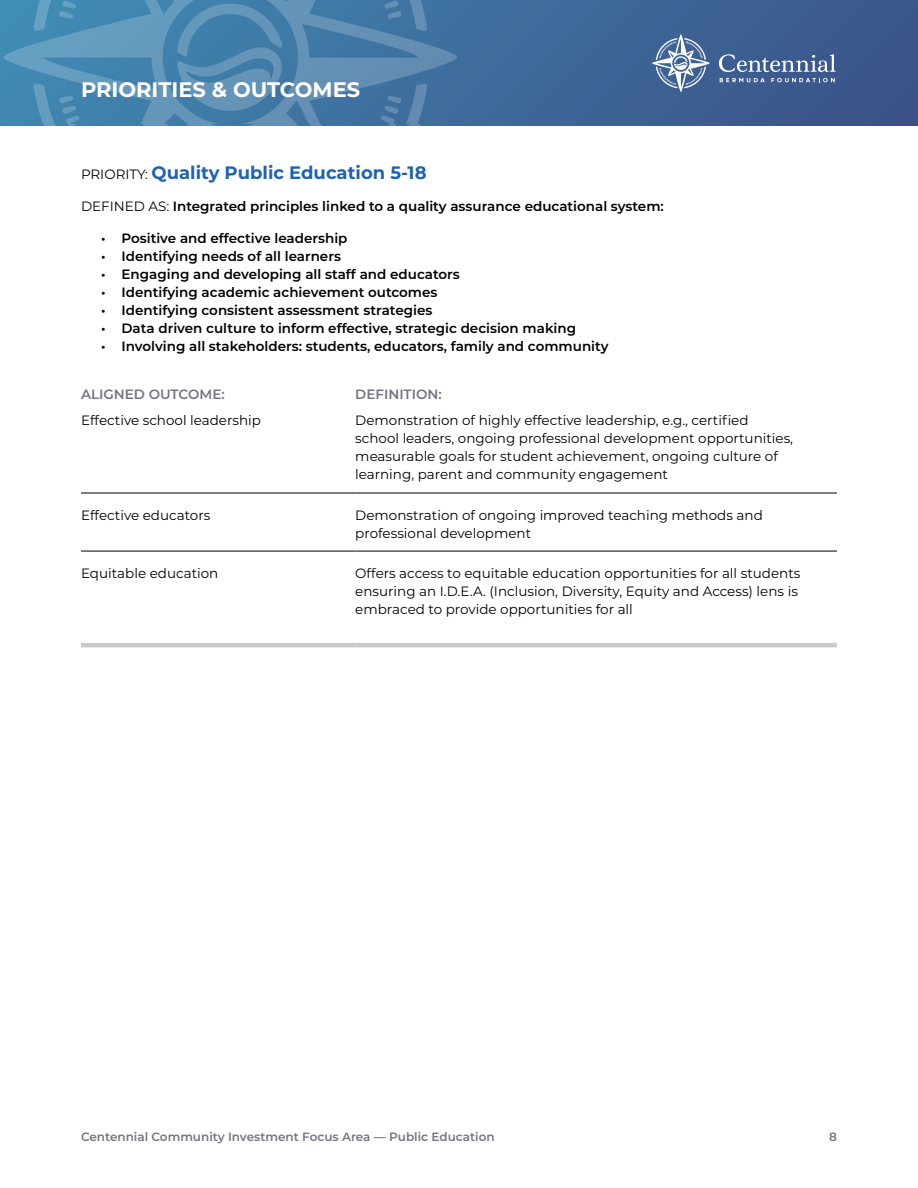
<style>
.page{position:relative;width:918px;height:1188px;background:#fff}
.page>*{position:absolute;margin:0;border:0;box-sizing:border-box;transform-origin:0 0}
.t1{font:700 21px "Montserrat";color:#fff}
.body_text{font:700 18px "Montserrat";color:#1e63af}
.body_text-2{font:13.5px/18px "Montserrat";color:#000}
.body_text-3{font:600 13.5px "Montserrat";color:#000}
.body_text-4{font:600 13.5px "Montserrat";color:#757481}
.t2{font:600 12px "Montserrat";color:#757481}
.s1{font-weight:400;font-size:13.5px;color:#000}
.s2{font-weight:400}
</style>
<div class="page">
<div style="left:0;top:0;width:918px;height:123px;background:linear-gradient(to bottom,#3d6596,#3c5e91)"></div>
<svg style="left:652px;top:34px;width:60px;height:59px;background:#6d88ad"></svg>
<svg style="left:719px;top:54px;width:119px;height:30px;background:#617aa4"></svg>
<svg style="left:4px;top:0;width:453px;height:123px;background:#4983ad"></svg>
<svg style="left:59px;top:0;width:344px;height:126px;background:#4f87af"></svg>
<hr style="left:81px;top:493px;width:274px;height:1px;background:#000">
<hr style="left:355px;top:493px;width:482px;height:1px;background:#000">
<hr style="left:81px;top:643px;width:274px;height:4px;background:#cac8cc">
<hr style="left:355px;top:643px;width:482px;height:4px;background:#cac8cc">
<hr style="left:81px;top:551px;width:274px;height:1px;background:#000">
<hr style="left:355px;top:551px;width:482px;height:1px;background:#000">
<p class="t1" style="left:81px;top:74px;width:281px">PRIORITIES &amp; OUTCOMES</p>
<p class="body_text" style="left:81px;top:160px;width:347px"><span class="s1">PRIORITY:</span> Quality Public Education 5-18</p>
<p class="body_text-3" style="left:81px;top:197px;width:584px"><span class="s2">DEFINED AS:</span> Integrated principles linked to a quality assurance educational system:</p>
<p class="body_text-3" style="left:101px;top:229px;width:248px">• Positive and effective leadership</p>
<p class="body_text-3" style="left:101px;top:247px;width:241px">• Identifying needs of all learners</p>
<p class="body_text-3" style="left:101px;top:265px;width:360px">• Engaging and developing all staff and educators</p>
<p class="body_text-3" style="left:101px;top:283px;width:338px">• Identifying academic achievement outcomes</p>
<p class="body_text-3" style="left:101px;top:301px;width:333px">• Identifying consistent assessment strategies</p>
<p class="body_text-3" style="left:101px;top:319px;width:476px">• Data driven culture to inform effective, strategic decision making</p>
<p class="body_text-3" style="left:101px;top:337px;width:509px">• Involving all stakeholders: students, educators, family and community</p>
<p class="body_text-4" style="left:81px;top:385px;width:145px">ALIGNED OUTCOME:</p>
<p class="body_text-4" style="left:355px;top:385px;width:88px">DEFINITION:</p>
<p class="body_text-2" style="left:81px;top:411px;width:181px">Effective school leadership</p>
<p class="body_text-2" style="left:355px;top:411px;width:439px">Demonstration of highly effective leadership, e.g., certified school leaders, ongoing professional development opportunities, measurable goals for student achievement, ongoing culture of learning, parent and community engagement</p>
<p class="body_text-2" style="left:81px;top:505px;width:131px">Effective educators</p>
<p class="body_text-2" style="left:355px;top:505px;width:409px">Demonstration of ongoing improved teaching methods and professional development</p>
<p class="body_text-2" style="left:81px;top:563px;width:139px">Equitable education</p>
<p class="body_text-2" style="left:355px;top:563px;width:447px">Offers access to equitable education opportunities for all students ensuring an I.D.E.A. (Inclusion, Diversity, Equity and Access) lens is embraced to provide opportunities for all</p>
<p class="t2" style="left:81px;top:1129px;width:415px">Centennial Community Investment Focus Area — Public Education</p>
<p class="t2" style="left:829px;top:1129px;width:9px">8</p>
</div>
